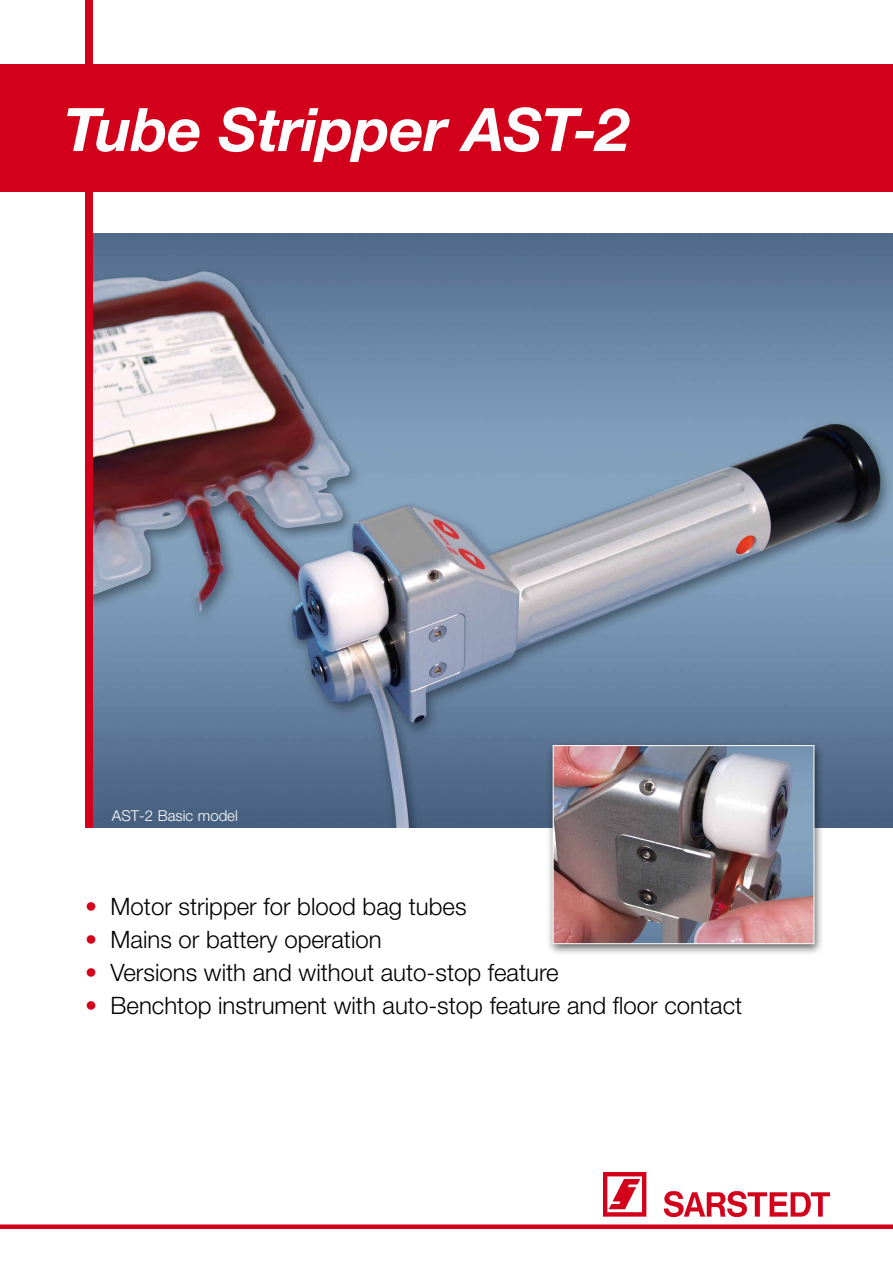
<style>
.page{position:relative;width:893px;height:1263px;background:#fff}
.page>*{position:absolute;margin:0;border:0;box-sizing:border-box;transform-origin:0 0}
.t1{font:italic 700 60px "Helvetica Neue";letter-spacing:-.005em;color:#fff}
.t2{font:300 24px "Helvetica Neue";color:#000}
.t3{font:300 15px "Helvetica Neue";color:#fff}
.s1{color:#d3001b}
</style>
<div class="page">
<div style="left:0;top:1224px;width:893px;height:5px;background:#d3001b"></div>
<img style="left:92px;top:234px;width:801px;height:593px">
<div style="left:546px;top:741px;width:279px;height:215px;background:#000;opacity:.6"></div>
<img style="left:555px;top:747px;width:257px;height:195px">
<div style="left:553px;top:745px;width:261px;height:199px;border:1px solid #fff"></div>
<div style="left:85px;top:0;width:7px;height:827px;background:#d3001b"></div>
<div style="left:0;top:64px;width:893px;height:127px;background:#d3001b"></div>
<img style="left:603px;top:1173px;width:226px;height:43px">
<h1 class="t1" style="left:64px;top:93px;width:567px">Tube Stripper AST-2</h1>
<p class="t3" style="left:112px;top:806px;width:127px">AST-2 Basic model</p>
<p class="t2" style="left:85px;top:892px;width:383px"><span class="s1">•</span> Motor stripper for blood bag tubes</p>
<p class="t2" style="left:85px;top:925px;width:298px"><span class="s1">•</span> Mains or battery operation</p>
<p class="t2" style="left:85px;top:958px;width:475px"><span class="s1">•</span> Versions with and without auto-stop feature</p>
<p class="t2" style="left:85px;top:991px;width:659px"><span class="s1">•</span> Benchtop instrument with auto-stop feature and floor contact</p>
</div>
